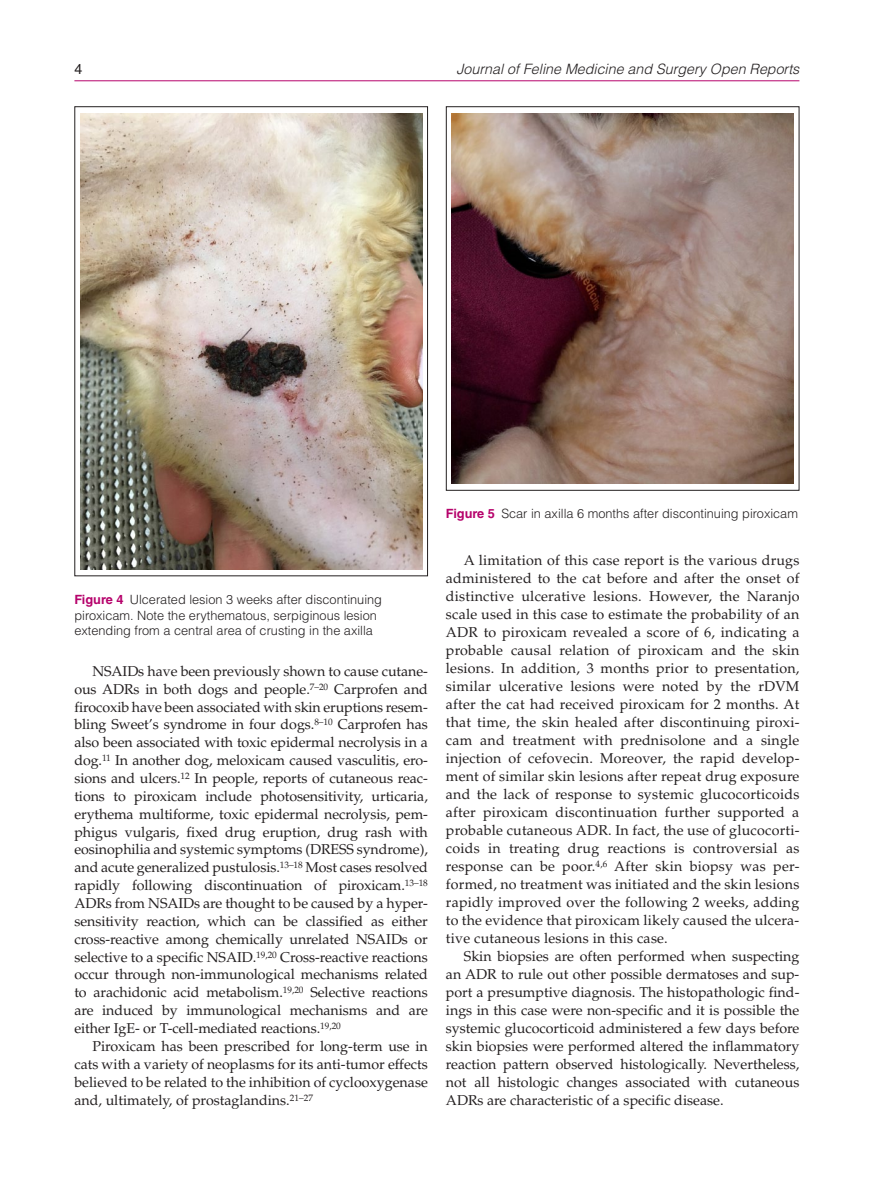
<style>
.page{position:relative;width:893px;height:1191px;background:#fff}
.page>*{position:absolute;margin:0;border:0;box-sizing:border-box;transform-origin:0 0}
.t1{font:14.25px/18px "Palatino LT Std";color:#231f20;text-align:justify}
.t2{font:italic 300 14.25px "Helvetica LT Std";color:#231f20}
.t3{font:14.25px "Helvetica LT Std";color:#231f20}
.t4{font:300 12.75px/15.8px "Helvetica LT Std";color:#231f20}
.s1{font-weight:700;color:#b6036c}
</style>
<div class="page">
<hr style="left:74px;top:80px;width:725px;height:1px;background:#b6036c">
<img style="left:80px;top:113px;width:342px;height:456px">
<img style="left:452px;top:113px;width:342px;height:370px">
<div style="left:446px;top:106px;width:353px;height:384px;border:1px solid #231f20"></div>
<p class="t3" style="left:74px;top:61px;width:9px">4</p>
<p class="t2" style="left:456px;top:60px;width:344px">Journal of Feline Medicine and Surgery Open Reports</p>
<p class="t4" style="left:74px;top:591px;width:309px"><span class="s1">Figure 4</span> Ulcerated lesion 3 weeks after discontinuing piroxicam. Note the erythematous, serpiginous lesion extending from a central area of crusting in the axilla</p>
<p class="t1" style="left:74px;top:662px;width:355px;text-indent:18px">NSAIDs have been previously shown to cause cutane&shy;ous ADRs in both dogs and people.<sup>7–20</sup> Carprofen and firocoxib have been associated with skin eruptions resem&shy;bling Sweet’s syndrome in four dogs.<sup>8–10</sup> Carprofen has also been associated with toxic epidermal necrolysis in a dog.<sup>11</sup> In another dog, meloxicam caused vasculitis, ero&shy;sions and ulcers.<sup>12</sup> In people, reports of cutaneous reac&shy;tions to piroxicam include photosensitivity, urticaria, erythema multiforme, toxic epidermal necrolysis, pem&shy;phigus vulgaris, fixed drug eruption, drug rash with eosinophilia and systemic symptoms (DRESS syndrome), and acute generalized pustulosis.<sup>13–18</sup> Most cases resolved rapidly following discontinuation of piroxicam.<sup>13–18<br></sup>ADRs from NSAIDs are thought to be caused by a hyper&shy;sensitivity reaction, which can be classified as either cross-reactive among chemically unrelated NSAIDs or selective to a specific NSAID.<sup>19,20</sup> Cross-reactive reactions occur through non-immunological mechanisms related to arachidonic acid metabolism.<sup>19,20</sup> Selective reactions are induced by immunological mechanisms and are either IgE- or T-cell-mediated reactions.<sup>19,20</sup></p>
<p class="t1" style="left:74px;top:1037px;width:355px;text-indent:18px">Piroxicam has been prescribed for long-term use in cats with a variety of neoplasms for its anti-tumor effects believed to be related to the inhibition of cyclooxygenase and, ultimately, of prostaglandins.<sup>21–27</sup></p>
<p class="t4" style="left:446px;top:506px;width:354px"><span class="s1">Figure 5</span> Scar in axilla 6 months after discontinuing piroxicam</p>
<p class="t1" style="left:446px;top:551px;width:355px;text-indent:18px">A limitation of this case report is the various drugs administered to the cat before and after the onset of distinctive ulcerative lesions. However, the Naranjo scale used in this case to estimate the probability of an ADR to piroxicam revealed a score of 6, indicating a probable causal relation of piroxicam and the skin lesions. In addition, 3 months prior to presentation, similar ulcerative lesions were noted by the rDVM after the cat had received piroxicam for 2 months. At that time, the skin healed after discontinuing piroxi&shy;cam and treatment with prednisolone and a single injection of cefovecin. Moreover, the rapid develop&shy;ment of similar skin lesions after repeat drug exposure and the lack of response to systemic glucocorticoids after piroxicam discontinuation further supported a probable cutaneous ADR. In fact, the use of glucocorti&shy;coids in treating drug reactions is controversial as response can be poor.<sup>4,6</sup> After skin biopsy was per&shy;formed, no treatment was initiated and the skin lesions rapidly improved over the following 2 weeks, adding to the evidence that piroxicam likely caused the ulcera&shy;tive cutaneous lesions in this case.</p>
<p class="t1" style="left:446px;top:947px;width:355px;text-indent:18px">Skin biopsies are often performed when suspecting an ADR to rule out other possible dermatoses and sup&shy;port a presumptive diagnosis. The histopathologic find&shy;ings in this case were non-specific and it is possible the systemic glucocorticoid administered a few days before skin biopsies were performed altered the inflammatory reaction pattern observed histologically. Nevertheless, not all histologic changes associated with cutaneous ADRs are characteristic of a specific disease.</p>
</div>
